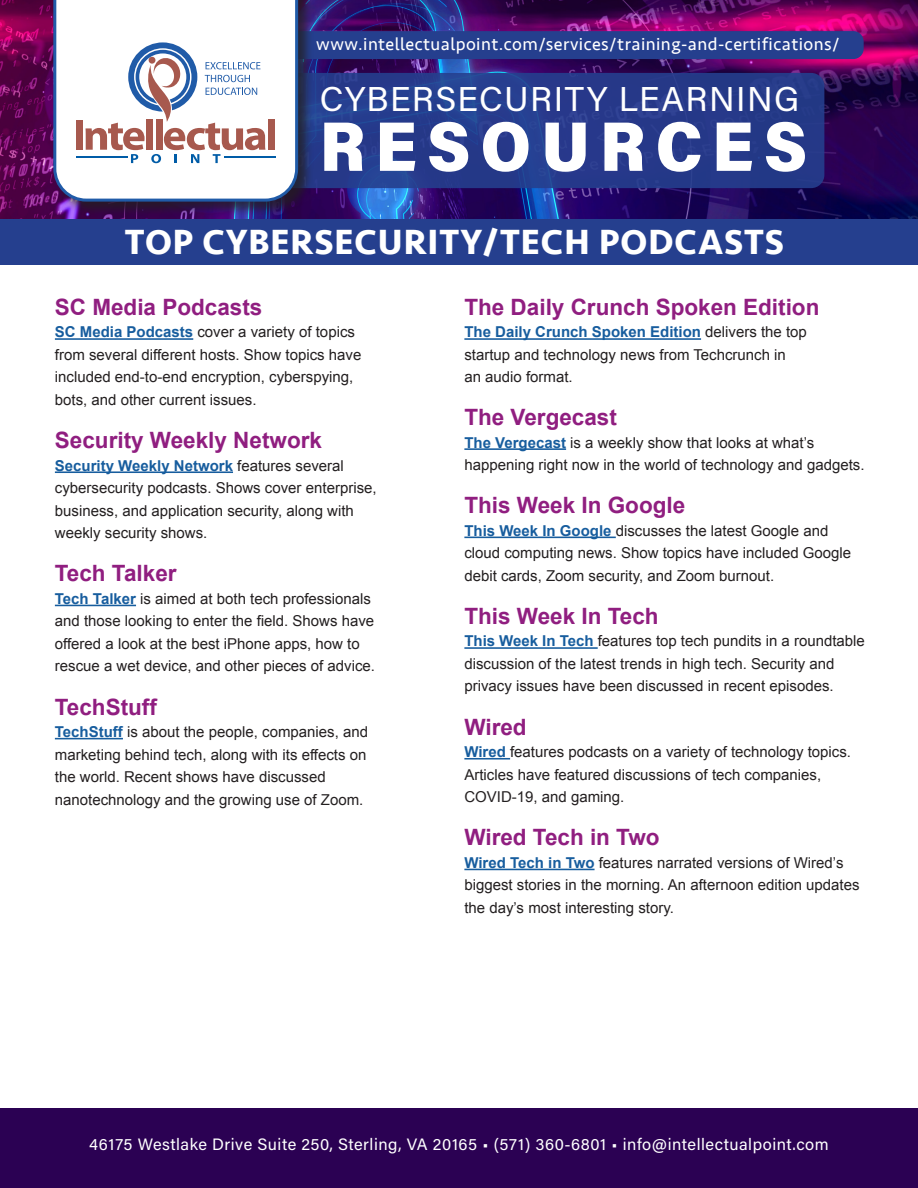
<style>
.page{position:relative;width:918px;height:1188px;background:#fff}
.page>*{position:absolute;margin:0;border:0;box-sizing:border-box;transform-origin:0 0}
.t1{font:70.5px "Acumin Variable Concept";letter-spacing:.14em;color:#fff}
.t2{font:700 36px "Seravek";letter-spacing:.025em;color:#fff}
.t3{font:34.5px "Acumin Variable Concept";letter-spacing:.04em;color:#fff}
.t4{font:700 22.5px "Arial";color:#901e80}
.t5{font:18px "Seravek";letter-spacing:.025em;color:#fff}
.t6{font:16.5px "Acumin Variable Concept";letter-spacing:.03em;color:#fff}
.t7{font:15px/22.5px "Arial";color:#231f20}
.s1{font-weight:700;color:#175d9e}
</style>
<div class="page">
<div style="left:0;top:1109px;width:918px;height:79px;background:#2b0153"></div>
<img style="left:0;top:0;width:918px;height:219px">
<div style="left:243px;top:73px;width:581px;height:115px;background:linear-gradient(to bottom,#273c8c,#253a8a);border-radius:13px"></div>
<div style="left:275px;top:31px;width:589px;height:28px;background:#253f8e;border-radius:10px"></div>
<div style="left:53px;top:0;width:261px;height:217px;background:#231f20;opacity:.75"></div>
<svg style="left:52px;top:0;width:248px;height:203px"></svg>
<hr style="left:76px;top:157px;width:51px;height:1px;background:#005ca7">
<div style="left:76px;top:120px;width:7px;height:30px;background:#a7594e"></div>
<div style="left:268px;top:119px;width:7px;height:31px;background:#a7594e"></div>
<hr style="left:224px;top:157px;width:51px;height:1px;background:#005ca7">
<svg style="left:86px;top:42px;width:179px;height:121px"></svg>
<div style="left:0;top:219px;width:918px;height:46px;background:#253f8e"></div>
<hr style="left:55px;top:338px;width:138px;height:2px;background:#175d9e">
<hr style="left:55px;top:471px;width:178px;height:2px;background:#175d9e">
<hr style="left:55px;top:605px;width:81px;height:1px;background:#175d9e">
<hr style="left:55px;top:738px;width:68px;height:1px;background:#175d9e">
<hr style="left:464px;top:338px;width:237px;height:2px;background:#175d9e">
<hr style="left:464px;top:448px;width:102px;height:2px;background:#175d9e">
<hr style="left:464px;top:537px;width:152px;height:1px;background:#175d9e">
<hr style="left:464px;top:647px;width:134px;height:2px;background:#175d9e">
<hr style="left:464px;top:758px;width:46px;height:2px;background:#175d9e">
<hr style="left:464px;top:869px;width:131px;height:1px;background:#175d9e">
<p class="t5" style="left:316px;top:30px;width:525px">www.intellectualpoint.com/services/training-and-certifications/</p>
<h3 class="t3" style="left:320px;top:75px;width:481px">CYBERSECURITY LEARNING</h3>
<h1 class="t1" style="left:320px;top:98px;width:489px">RESOURCES</h1>
<p class="t2" style="left:125px;top:213px;width:661px">TOP CYBERSECURITY/TECH PODCASTS</p>
<p class="t4" style="left:55px;top:292px;width:209px">SC Media Podcasts</p>
<p class="t7" style="left:55px;top:321px;width:308px"><span class="s1">SC Media Podcasts</span> cover a variety of topics from several different hosts. Show topics have included end-to-end encryption, cyberspying, bots, and other current issues.</p>
<p class="t4" style="left:55px;top:425px;width:269px">Security Weekly Network</p>
<p class="t7" style="left:55px;top:454px;width:323px"><span class="s1">Security Weekly Network</span> features several cybersecurity podcasts. Shows cover enterprise, business, and application security, along with weekly security shows.</p>
<p class="t4" style="left:55px;top:559px;width:123px">Tech Talker</p>
<p class="t7" style="left:55px;top:587px;width:322px"><span class="s1">Tech Talker</span> is aimed at both tech professionals and those looking to enter the field. Shows have offered a look at the best iPhone apps, how to rescue a wet device, and other pieces of advice.</p>
<p class="t4" style="left:55px;top:692px;width:104px">TechStuff</p>
<p class="t7" style="left:55px;top:721px;width:315px"><span class="s1">TechStuff</span> is about the people, companies, and marketing behind tech, along with its effects on the world. Recent shows have discussed nanotechnology and the growing use of Zoom.</p>
<p class="t4" style="left:464px;top:292px;width:357px">The Daily Crunch Spoken Edition</p>
<p class="t7" style="left:464px;top:321px;width:344px"><span class="s1">The Daily Crunch Spoken Edition</span> delivers the top startup and technology news from Techcrunch in<br>an audio format.</p>
<p class="t4" style="left:464px;top:402px;width:154px">The Vergecast</p>
<p class="t7" style="left:464px;top:431px;width:402px"><span class="s1">The Vergecast</span> is a weekly show that looks at what’s happening right now in the world of technology and gadgets.</p>
<p class="t4" style="left:464px;top:491px;width:222px">This Week In Google</p>
<p class="t7" style="left:464px;top:519px;width:388px"><span class="s1">This Week In Google</span> discusses the latest Google and cloud computing news. Show topics have included Google debit cards, Zoom security, and Zoom burnout.</p>
<p class="t4" style="left:464px;top:601px;width:196px">This Week In Tech</p>
<p class="t7" style="left:464px;top:630px;width:402px"><span class="s1">This Week In Tech</span> features top tech pundits in a roundtable discussion of the latest trends in high tech. Security and privacy issues have been discussed in recent episodes.</p>
<p class="t4" style="left:464px;top:712px;width:64px">Wired</p>
<p class="t7" style="left:464px;top:741px;width:388px"><span class="s1">Wired</span> features podcasts on a variety of technology topics.<br>Articles have featured discussions of tech companies,<br>COVID-19, and gaming.</p>
<p class="t4" style="left:464px;top:823px;width:197px">Wired Tech in Two</p>
<p class="t7" style="left:464px;top:851px;width:397px"><span class="s1">Wired Tech in Two</span> features narrated versions of Wired’s biggest stories in the morning. An afternoon edition updates the day’s most interesting story.</p>
<p class="t6" style="left:89px;top:1133px;width:741px">46175 Westlake Drive Suite 250, Sterling, VA 20165 • (571) 360-6801 • info@intellectualpoint.com</p>
</div>
